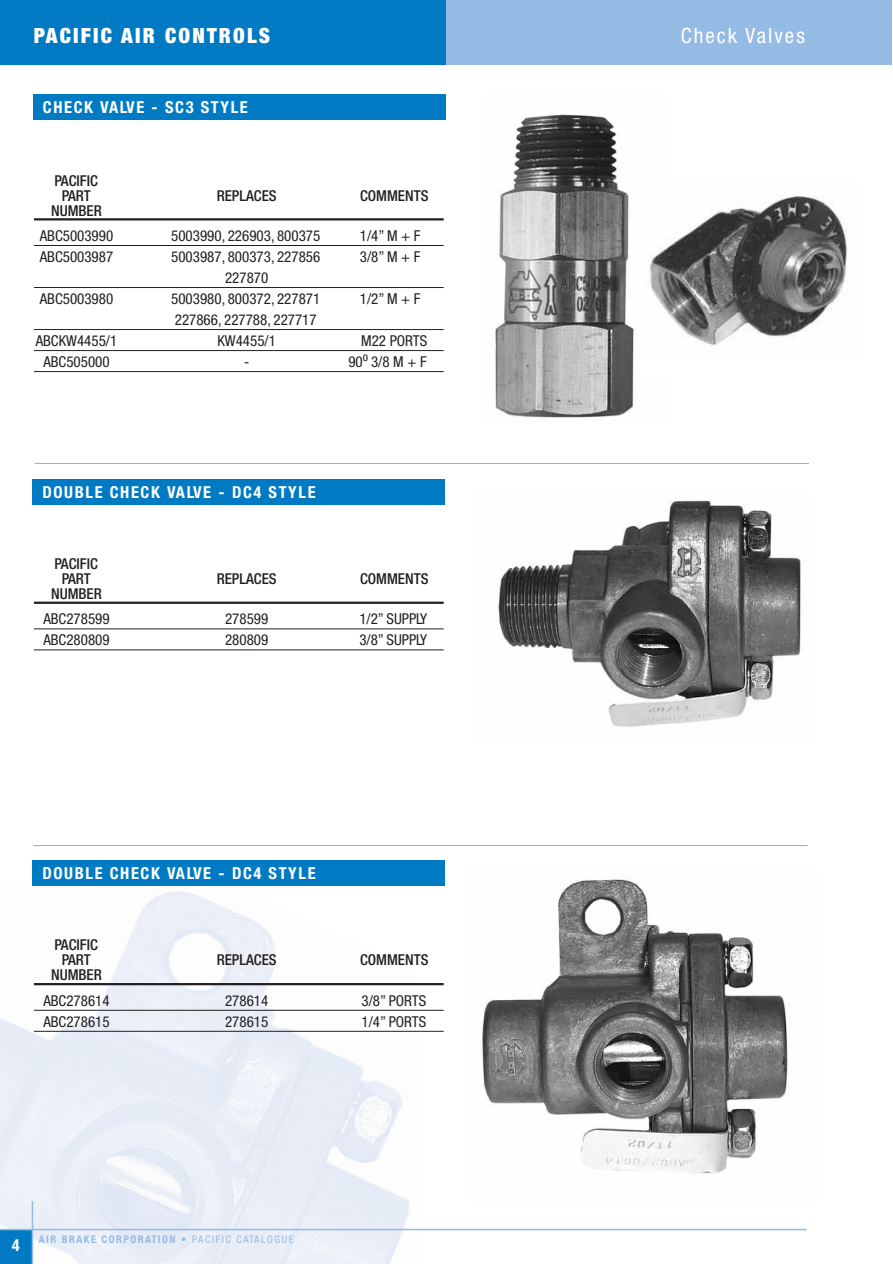
<style>
.page{position:relative;width:893px;height:1264px;background:#fff}
.page>*{position:absolute;margin:0;border:0;box-sizing:border-box;transform-origin:0 0}
.t1{font:900 condensed 21px "Helvetica Neue";letter-spacing:.105em;color:#fff}
.t2{font:condensed 21px "Helvetica Neue";letter-spacing:.095em;color:#fff}
.t3{font:700 condensed 16.5px "Helvetica Neue";letter-spacing:.095em;color:#fff}
.t4{font:condensed 15px "Helvetica Neue";color:#231f20}
.t5{font:500 condensed 15px/15px "Helvetica Neue";color:#231f20;text-align:center}
.t6{font:700 condensed 10.5px "Helvetica Neue";letter-spacing:.145em;color:#94bbe3}
.s1{font-weight:400}
</style>
<div class="page">
<img style="left:0;top:885px;width:417px;height:378px">
<div style="left:0;top:1229px;width:32px;height:34px;background:#007bc3"></div>
<hr style="left:0;top:1228px;width:806px;height:2px;background:#94bbe3">
<hr style="left:32px;top:1200px;width:1px;height:63px;background:#94bbe3">
<div style="left:0;top:0;width:891px;height:64px;background:#94bbe3"></div>
<div style="left:0;top:0;width:445px;height:64px;background:#007bc3"></div>
<hr style="left:33px;top:845px;width:774px;height:1px;background:#a7a9ac">
<div style="left:32px;top:479px;width:413px;height:25px;background:#007bc3"></div>
<div style="left:32px;top:860px;width:413px;height:25px;background:#007bc3"></div>
<img style="left:498px;top:500px;width:303px;height:227px">
<img style="left:482px;top:877px;width:306px;height:297px">
<hr style="left:34px;top:601px;width:409px;height:3px;background:#231f20">
<hr style="left:34px;top:628px;width:409px;height:1px;background:#231f20">
<hr style="left:34px;top:649px;width:409px;height:1px;background:#231f20">
<hr style="left:34px;top:982px;width:409px;height:3px;background:#231f20">
<hr style="left:34px;top:1009px;width:409px;height:1px;background:#231f20">
<hr style="left:34px;top:1030px;width:409px;height:1px;background:#231f20">
<div style="left:33px;top:94px;width:412px;height:26px;background:#007bc3"></div>
<img style="left:495px;top:114px;width:139px;height:304px">
<hr style="left:34px;top:218px;width:409px;height:2px;background:#231f20">
<hr style="left:34px;top:245px;width:409px;height:1px;background:#231f20">
<hr style="left:34px;top:287px;width:409px;height:1px;background:#231f20">
<hr style="left:34px;top:329px;width:409px;height:1px;background:#231f20">
<hr style="left:34px;top:350px;width:409px;height:1px;background:#231f20">
<hr style="left:34px;top:371px;width:409px;height:1px;background:#231f20">
<hr style="left:35px;top:463px;width:773px;height:1px;background:#a7a9ac">
<img style="left:650px;top:195px;width:197px;height:151px">
<h1 class="t1" style="left:34px;top:23px;width:238px">PACIFIC AIR CONTROLS</h1>
<h1 class="t2" style="left:680px;top:23px;width:125px">Check Valves</h1>
<p class="t3" style="left:43px;top:97px;width:206px">CHECK VALVE - SC3 STYLE</p>
<p class="t5" style="left:55px;top:172px;width:45px">PACIFIC<br>PART</p>
<p class="t5" style="left:217px;top:187px;width:61px">REPLACES</p>
<p class="t5" style="left:360px;top:187px;width:70px">COMMENTS</p>
<p class="t5" style="left:51px;top:202px;width:52px">NUMBER</p>
<p class="t4" style="left:40px;top:227px;width:75px">ABC5003990</p>
<p class="t4" style="left:171px;top:227px;width:150px">5003990, 226903, 800375</p>
<p class="t4" style="left:360px;top:227px;width:62px">1/4” M + F</p>
<p class="t4" style="left:40px;top:248px;width:75px">ABC5003987</p>
<p class="t4" style="left:171px;top:248px;width:150px">5003987, 800373, 227856</p>
<p class="t4" style="left:360px;top:248px;width:62px">3/8” M + F</p>
<p class="t4" style="left:225px;top:269px;width:45px">227870</p>
<p class="t4" style="left:40px;top:290px;width:75px">ABC5003980</p>
<p class="t4" style="left:171px;top:290px;width:150px">5003980, 800372, 227871</p>
<p class="t4" style="left:360px;top:290px;width:62px">1/2” M + F</p>
<p class="t4" style="left:175px;top:311px;width:143px">227866, 227788, 227717</p>
<p class="t4" style="left:36px;top:332px;width:83px">ABCKW4455/1</p>
<p class="t4" style="left:217px;top:332px;width:60px">KW4455/1</p>
<p class="t4" style="left:361px;top:332px;width:68px">M22 PORTS</p>
<p class="t4" style="left:43px;top:353px;width:68px">ABC505000</p>
<p class="t4" style="left:244px;top:353px;width:7px">-</p>
<p class="t4" style="left:348px;top:353px;width:80px">90<sup>o</sup> 3/8 M + F</p>
<p class="t3" style="left:42px;top:481px;width:274px">DOUBLE CHECK VALVE - DC4 STYLE</p>
<p class="t5" style="left:55px;top:556px;width:45px">PACIFIC<br>PART</p>
<p class="t5" style="left:217px;top:571px;width:61px">REPLACES</p>
<p class="t5" style="left:360px;top:571px;width:70px">COMMENTS</p>
<p class="t5" style="left:51px;top:586px;width:52px">NUMBER</p>
<p class="t4" style="left:43px;top:610px;width:68px">ABC278599</p>
<p class="t4" style="left:225px;top:610px;width:45px">278599</p>
<p class="t4" style="left:359px;top:610px;width:69px">1/2” SUPPLY</p>
<p class="t4" style="left:43px;top:631px;width:68px">ABC280809</p>
<p class="t4" style="left:225px;top:631px;width:45px">280809</p>
<p class="t4" style="left:359px;top:631px;width:69px">3/8” SUPPLY</p>
<p class="t3" style="left:42px;top:863px;width:274px">DOUBLE CHECK VALVE - DC4 STYLE</p>
<p class="t5" style="left:55px;top:937px;width:45px">PACIFIC<br>PART</p>
<p class="t5" style="left:217px;top:952px;width:61px">REPLACES</p>
<p class="t5" style="left:360px;top:952px;width:70px">COMMENTS</p>
<p class="t5" style="left:51px;top:967px;width:52px">NUMBER</p>
<p class="t4" style="left:43px;top:991px;width:68px">ABC278614</p>
<p class="t4" style="left:225px;top:991px;width:45px">278614</p>
<p class="t4" style="left:361px;top:991px;width:66px">3/8” PORTS</p>
<p class="t4" style="left:43px;top:1012px;width:68px">ABC278615</p>
<p class="t4" style="left:225px;top:1012px;width:45px">278615</p>
<p class="t4" style="left:361px;top:1012px;width:66px">1/4” PORTS</p>
<p class="t3" style="left:12px;top:1235px;width:9px">4</p>
<p class="t6" style="left:39px;top:1232px;width:256px">AIR BRAKE CORPORATION <span class="s1">• PACIFIC CATALOGUE</span></p>
</div>
